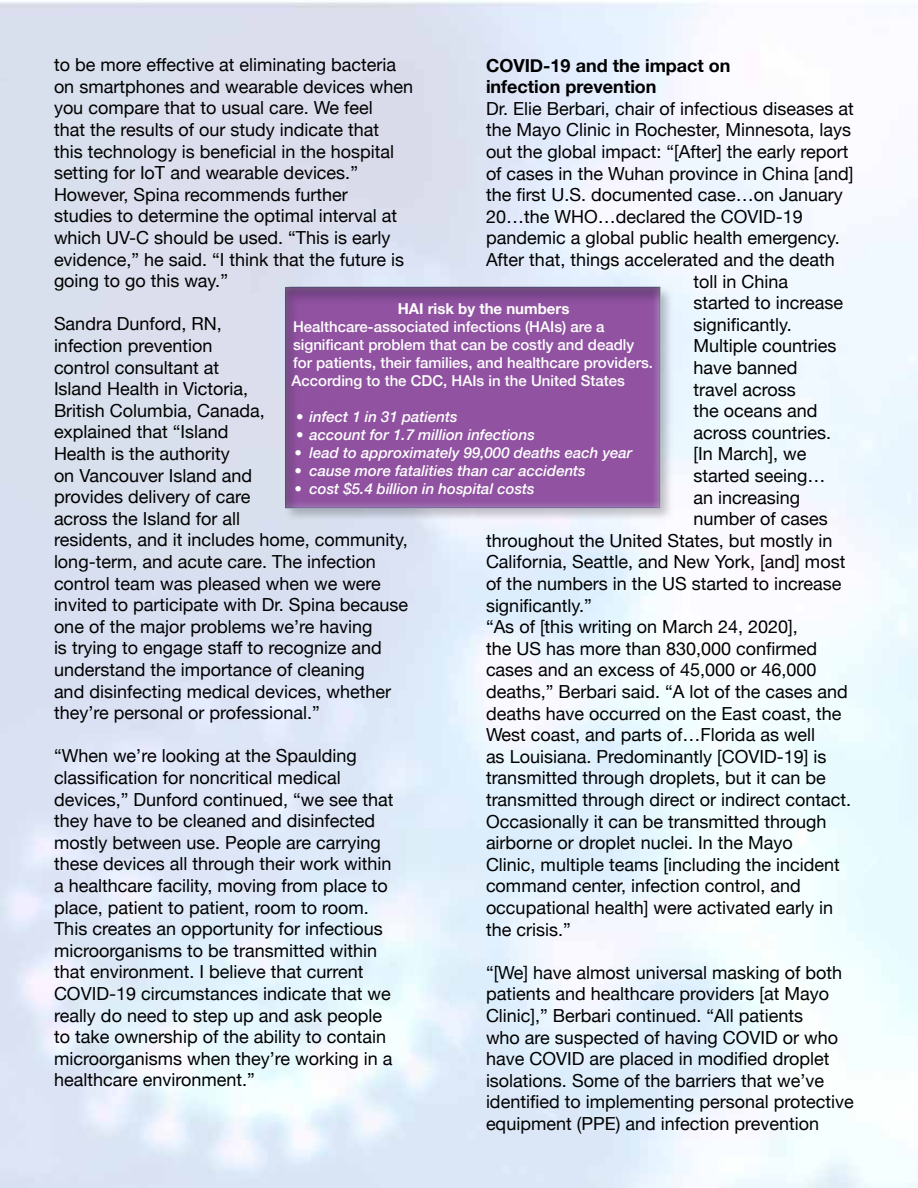
<style>
.page{position:relative;width:918px;height:1188px;background:#fff}
.page>*{position:absolute;margin:0;border:0;box-sizing:border-box;transform-origin:0 0}
.t1{font:18px/21.6px "Helvetica Neue";color:#000}
.t2{font:700 18px/21.6px "Helvetica Neue";color:#000}
.t3{font:500 15px/18px "Helvetica Neue";color:#fff}
.t4{font:italic 500 15px "Helvetica Neue";color:#fff}
.t5{font:700 15px "Helvetica Neue";color:#fff}
</style>
<div class="page">
<div style="left:281px;top:280px;width:405px;height:245px;background:#000;opacity:.2"></div>
<p class="t1" style="left:54px;top:55px;width:361px">to be more effective at eliminating bacteria on smartphones and wearable devices when you compare that to usual care. We feel<br>that the results of our study indicate that<br>this technology is beneficial in the hospital setting for IoT and wearable devices.” However, Spina recommends further<br>studies to determine the optimal interval at which UV-C should be used. “This is early evidence,” he said. “I think that the future is going to go this way.”</p>
<p class="t1" style="left:54px;top:314px;width:356px">Sandra Dunford, RN,<br>infection prevention<br>control consultant at<br>Island Health in Victoria,<br>British Columbia, Canada,<br>explained that “Island<br>Health is the authority<br>on Vancouver Island and<br>provides delivery of care<br>across the Island for all<br>residents, and it includes home, community, long-term, and acute care. The infection control team was pleased when we were invited to participate with Dr. Spina because one of the major problems we’re having<br>is trying to engage staff to recognize and understand the importance of cleaning<br>and disinfecting medical devices, whether they’re personal or professional.”</p>
<p class="t1" style="left:54px;top:746px;width:341px">“When we’re looking at the Spaulding classification for noncritical medical devices,” Dunford continued, “we see that they have to be cleaned and disinfected mostly between use. People are carrying these devices all through their work within a healthcare facility, moving from place to place, patient to patient, room to room.<br>This creates an opportunity for infectious microorganisms to be transmitted within that environment. I believe that current COVID-19 circumstances indicate that we really do need to step up and ask people to take ownership of the ability to contain microorganisms when they’re working in a healthcare environment.”</p>
<p class="t2" style="left:486px;top:55px;width:246px">COVID-19 and the impact on infection prevention</p>
<p class="t1" style="left:486px;top:99px;width:369px">Dr. Elie Berbari, chair of infectious diseases at</p>
<p class="t1" style="left:486px;top:120px;width:367px">the Mayo Clinic in Rochester, Minnesota, lays</p>
<p class="t1" style="left:486px;top:142px;width:364px">out the global impact: “[After] the early report</p>
<p class="t1" style="left:486px;top:163px;width:369px">of cases in the Wuhan province in China [and]</p>
<p class="t1" style="left:486px;top:185px;width:358px">the first U.S. documented case…on January</p>
<p class="t1" style="left:486px;top:207px;width:318px">20…the WHO…declared the COVID-19</p>
<p class="t1" style="left:486px;top:228px;width:355px">pandemic a global public health emergency.</p>
<p class="t1" style="left:486px;top:250px;width:350px">After that, things accelerated and the death</p>
<p class="t1" style="left:693px;top:271px;width:96px">toll in China</p>
<p class="t1" style="left:693px;top:293px;width:151px">started to increase</p>
<p class="t1" style="left:693px;top:315px;width:100px">significantly.</p>
<p class="t1" style="left:693px;top:336px;width:145px">Multiple countries</p>
<p class="t1" style="left:693px;top:358px;width:106px">have banned</p>
<p class="t1" style="left:693px;top:379px;width:104px">travel across</p>
<p class="t1" style="left:693px;top:401px;width:126px">the oceans and</p>
<p class="t1" style="left:693px;top:423px;width:139px">across countries.</p>
<p class="t1" style="left:693px;top:444px;width:115px">[In March], we</p>
<p class="t1" style="left:693px;top:466px;width:134px">started seeing…</p>
<p class="t1" style="left:693px;top:487px;width:108px">an increasing</p>
<p class="t1" style="left:693px;top:509px;width:136px">number of cases</p>
<p class="t1" style="left:486px;top:531px;width:348px">throughout the United States, but mostly in</p>
<p class="t1" style="left:486px;top:552px;width:361px">California, Seattle, and New York, [and] most</p>
<p class="t1" style="left:486px;top:574px;width:357px">of the numbers in the US started to increase</p>
<p class="t1" style="left:486px;top:595px;width:108px">significantly.”</p>
<p class="t1" style="left:486px;top:617px;width:313px">“As of [this writing on March 24, 2020],</p>
<p class="t1" style="left:486px;top:639px;width:333px">the US has more than 830,000 confirmed</p>
<p class="t1" style="left:486px;top:660px;width:332px">cases and an excess of 45,000 or 46,000</p>
<p class="t1" style="left:486px;top:682px;width:363px">deaths,” Berbari said. “A lot of the cases and</p>
<p class="t1" style="left:486px;top:703px;width:357px">deaths have occurred on the East coast, the</p>
<p class="t1" style="left:486px;top:725px;width:331px">West coast, and parts of…Florida as well</p>
<p class="t1" style="left:486px;top:747px;width:342px">as Louisiana. Predominantly [COVID-19] is</p>
<p class="t1" style="left:486px;top:768px;width:341px">transmitted through droplets, but it can be</p>
<p class="t1" style="left:486px;top:790px;width:367px">transmitted through direct or indirect contact.</p>
<p class="t1" style="left:486px;top:811px;width:342px">Occasionally it can be transmitted through</p>
<p class="t1" style="left:486px;top:833px;width:308px">airborne or droplet nuclei. In the Mayo</p>
<p class="t1" style="left:486px;top:855px;width:355px">Clinic, multiple teams [including the incident</p>
<p class="t1" style="left:486px;top:876px;width:316px">command center, infection control, and</p>
<p class="t1" style="left:486px;top:898px;width:349px">occupational health] were activated early in</p>
<p class="t1" style="left:486px;top:919px;width:86px">the crisis.”</p>
<p class="t1" style="left:486px;top:963px;width:369px">“[We] have almost universal masking of both patients and healthcare providers [at Mayo Clinic],” Berbari continued. “All patients<br>who are suspected of having COVID or who have COVID are placed in modified droplet isolations. Some of the barriers that we’ve identified to implementing personal protective equipment (PPE) and infection prevention</p>
<p class="t5" style="left:398px;top:297px;width:173px">HAI risk by the numbers</p>
<p class="t3" style="left:292px;top:316px;width:363px">Healthcare-associated infections (HAIs) are a significant problem that can be costly and deadly for patients, their families, and healthcare providers.<br>According to the CDC, HAIs in the United States</p>
<p class="t4" style="left:296px;top:404px;width:163px">• infect 1 in 31 patients</p>
<p class="t4" style="left:296px;top:422px;width:240px">• account for 1.7 million infections</p>
<p class="t4" style="left:295px;top:440px;width:339px">• lead to approximately 99,000 deaths each year</p>
<p class="t4" style="left:295px;top:458px;width:293px">• cause more fatalities than car accidents</p>
<p class="t4" style="left:295px;top:476px;width:242px">• cost $5.4 billion in hospital costs</p>
</div>
